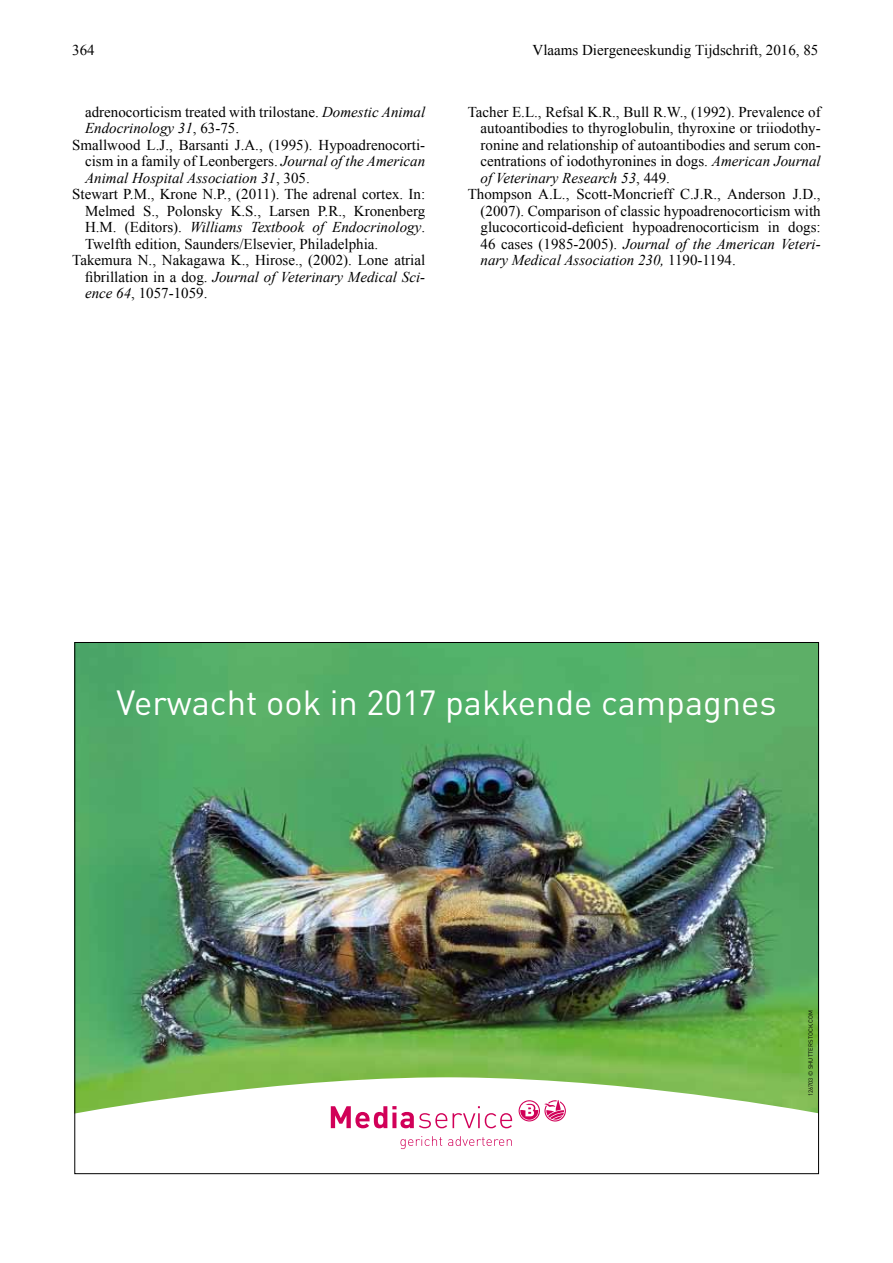
<style>
.page{position:relative;width:893px;height:1263px;background:#fff}
.page>*{position:absolute;margin:0;border:0;box-sizing:border-box;transform-origin:0 0}
.t1{font:34.5px "DINOT";color:#fff}
.t2{font:15px "Times New Roman";color:#000}
.t3{font:italic 15px "Times New Roman";color:#000}
.t4{font:6px "DINOT";letter-spacing:.005em;color:#000}
.s1{font-style:italic}
.s2{font-style:normal}
</style>
<div class="page">
<img style="left:77px;top:644px;width:740px;height:433px">
<svg style="left:74px;top:1077px;width:746px;height:98px"></svg>
<svg style="left:331px;top:1106px;width:116px;height:22px"></svg>
<svg style="left:453px;top:1106px;width:59px;height:22px"></svg>
<svg style="left:400px;top:1136px;width:42px;height:13px"></svg>
<svg style="left:448px;top:1136px;width:64px;height:10px"></svg>
<svg style="left:519px;top:1100px;width:47px;height:21px"></svg>
<p class="t2" style="left:72px;top:40px;width:24px">364</p>
<p class="t2" style="left:533px;top:40px;width:287px">Vlaams Diergeneeskundig Tijdschrift, 2016, 85</p>
<p class="t2" style="left:85px;top:102px;width:342px">adrenocorticism treated with trilostane. <span class="s1">Domestic Animal</span></p>
<p class="t3" style="left:85px;top:118px;width:156px">Endocrinology 31<span class="s2">, 63-75.</span></p>
<p class="t2" style="left:72px;top:135px;width:354px">Smallwood L.J., Barsanti J.A., (1995). Hypoadrenocorti-</p>
<p class="t2" style="left:85px;top:151px;width:342px">cism in a family of Leonbergers. <span class="s1">Journal of the American</span></p>
<p class="t3" style="left:85px;top:167px;width:226px">Animal Hospital Association 31<span class="s2">, 305.</span></p>
<p class="t2" style="left:72px;top:184px;width:354px">Stewart P.M., Krone N.P., (2011). The adrenal cortex. In:</p>
<p class="t2" style="left:85px;top:201px;width:342px">Melmed S., Polonsky K.S., Larsen P.R., Kronenberg</p>
<p class="t3" style="left:85px;top:217px;width:342px"><span class="s2">H.M. (Editors).</span> Williams Textbook of Endocrinology<span class="s2">.</span></p>
<p class="t2" style="left:85px;top:234px;width:295px">Twelfth edition, Saunders/Elsevier, Philadelphia.</p>
<p class="t2" style="left:72px;top:250px;width:354px">Takemura N., Nakagawa K., Hirose., (2002). Lone atrial</p>
<p class="t3" style="left:85px;top:266px;width:342px"><span class="s2">fibrillation in a dog.</span> Journal of Veterinary Medical Sci-</p>
<p class="t2" style="left:85px;top:283px;width:124px"><span class="s1">ence 64</span>, 1057-1059.</p>
<p class="t2" style="left:468px;top:102px;width:354px">Tacher E.L., Refsal K.R., Bull R.W., (1992). Prevalence of</p>
<p class="t2" style="left:480px;top:118px;width:342px">autoantibodies to thyroglobulin, thyroxine or triiodothy-</p>
<p class="t2" style="left:480px;top:135px;width:342px">ronine and relationship of autoantibodies and serum con-</p>
<p class="t2" style="left:480px;top:151px;width:342px">centrations of iodothyronines in dogs. <span class="s1">American Journal</span></p>
<p class="t3" style="left:480px;top:167px;width:191px">of Veterinary Research 53<span class="s2">, 449.</span></p>
<p class="t2" style="left:468px;top:184px;width:354px">Thompson A.L., Scott-Moncrieff C.J.R., Anderson J.D.,</p>
<p class="t2" style="left:480px;top:201px;width:342px">(2007). Comparison of classic hypoadrenocorticism with</p>
<p class="t2" style="left:480px;top:217px;width:342px">glucocorticoid-deficient hypoadrenocorticism in dogs:</p>
<p class="t3" style="left:480px;top:233px;width:342px"><span class="s2">46 cases (1985-2005).</span> Journal of the American Veteri-</p>
<p class="t3" style="left:480px;top:250px;width:257px">nary Medical Association 230, <span class="s2">1190-1194.</span></p>
<h1 class="t1" style="left:117px;top:681px;width:662px">Verwacht ook in 2017 pakkende campagnes</h1>
<p class="t4" style="left:807px;top:1096px;width:88px;rotate:-90deg">126703 © SHUTTERSTOCK.COM</p>
</div>
